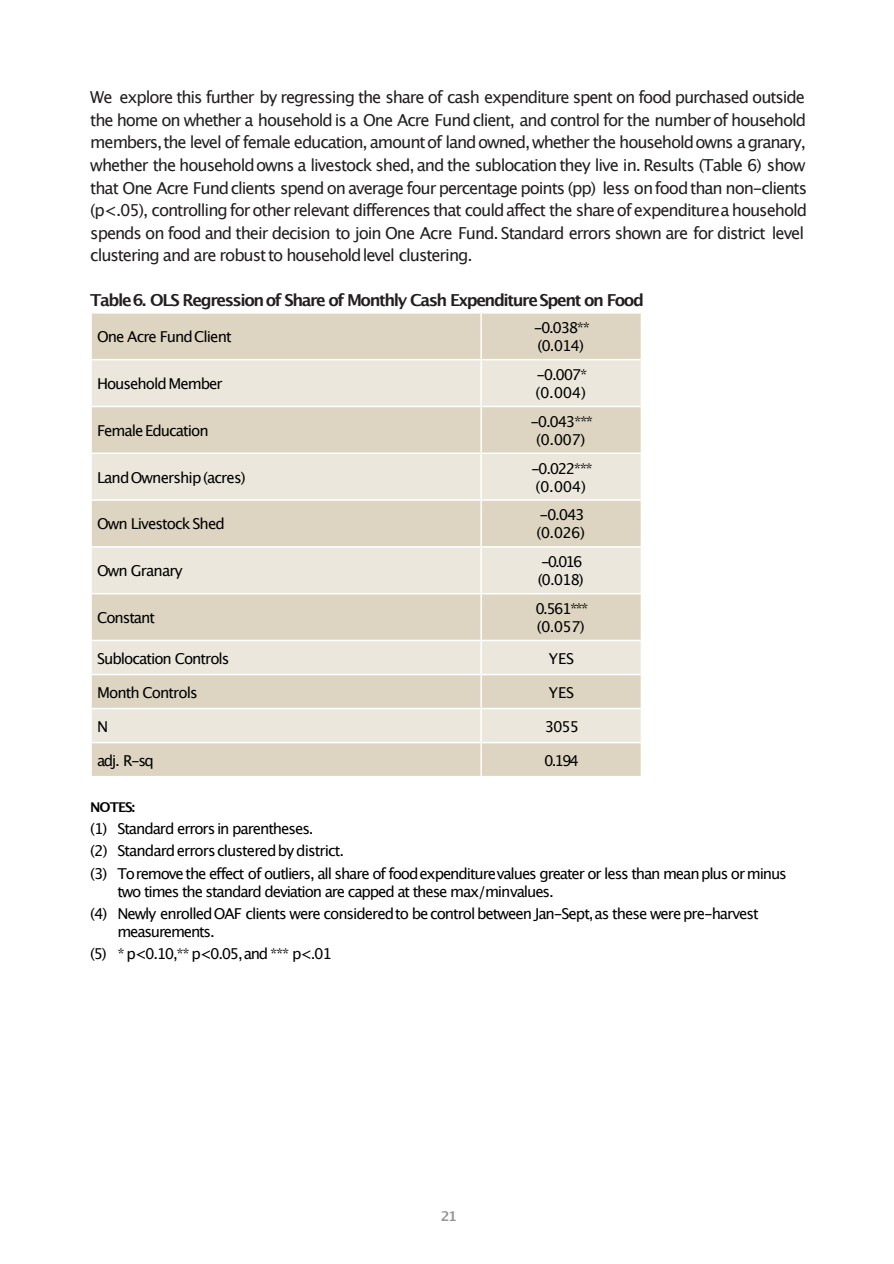
<style>
.page{position:relative;width:894px;height:1264px;background:#fff}
.page>*{position:absolute;margin:0;border:0;box-sizing:border-box;transform-origin:0 0}
.t1{font:16.5px/22.5px "Lucida Grande";letter-spacing:-.065em;color:#231f20}
.t2{font:700 16.5px "Lucida Grande";letter-spacing:-.085em;color:#231f20}
.t3{font:15px/18px "Lucida Grande";letter-spacing:-.07em;color:#000}
.t4{font:700 13.5px "Lucida Grande";letter-spacing:-.08em;color:#000}
.t5{font:700 13.5px "Lucida Grande";color:#939598}
</style>
<div class="page">
<div style="left:92px;top:313px;width:548px;height:462px;background:#ddd5c1"></div>
<svg style="left:92px;top:360px;width:548px;height:381px;background:#e5dfd0"></svg>
<svg style="left:481px;top:407px;width:159px;height:232px;background:#e3dccc"></svg>
<hr style="left:481px;top:707px;width:161px;height:2px;background:#fff">
<hr style="left:481px;top:741px;width:161px;height:2px;background:#fff">
<hr style="left:480px;top:675px;width:1px;height:32px;background:#fff">
<hr style="left:90px;top:707px;width:391px;height:2px;background:#fff">
<hr style="left:480px;top:709px;width:1px;height:32px;background:#fff">
<hr style="left:90px;top:741px;width:391px;height:2px;background:#fff">
<hr style="left:480px;top:743px;width:1px;height:32px;background:#fff">
<hr style="left:480px;top:313px;width:1px;height:46px;background:#fff">
<hr style="left:90px;top:359px;width:391px;height:1px;background:#fff">
<hr style="left:481px;top:359px;width:161px;height:1px;background:#fff">
<hr style="left:480px;top:360px;width:1px;height:45px;background:#fff">
<hr style="left:90px;top:405px;width:391px;height:2px;background:#fff">
<hr style="left:481px;top:405px;width:161px;height:2px;background:#fff">
<hr style="left:480px;top:407px;width:1px;height:45px;background:#fff">
<hr style="left:90px;top:452px;width:391px;height:2px;background:#fff">
<hr style="left:481px;top:452px;width:161px;height:2px;background:#fff">
<hr style="left:480px;top:454px;width:1px;height:45px;background:#fff">
<hr style="left:90px;top:499px;width:391px;height:1px;background:#fff">
<hr style="left:481px;top:499px;width:161px;height:1px;background:#fff">
<hr style="left:480px;top:500px;width:1px;height:46px;background:#fff">
<hr style="left:90px;top:546px;width:391px;height:1px;background:#fff">
<hr style="left:481px;top:546px;width:161px;height:1px;background:#fff">
<hr style="left:480px;top:547px;width:1px;height:45px;background:#fff">
<hr style="left:90px;top:592px;width:391px;height:2px;background:#fff">
<hr style="left:481px;top:592px;width:161px;height:2px;background:#fff">
<hr style="left:480px;top:594px;width:1px;height:45px;background:#fff">
<hr style="left:90px;top:639px;width:391px;height:2px;background:#fff">
<hr style="left:481px;top:639px;width:161px;height:2px;background:#fff">
<hr style="left:480px;top:641px;width:1px;height:32px;background:#fff">
<hr style="left:90px;top:673px;width:391px;height:2px;background:#fff">
<hr style="left:481px;top:673px;width:161px;height:2px;background:#fff">
<p class="t1" style="left:90px;top:87px;width:718px">We explore this further by regressing the share of cash expenditure spent on food purchased outside the home on whether a household is a One Acre Fund client, and control for the number of household members,the level of female education, amount of land owned, whether the household owns a granary, whether the householdowns a livestock shed, and the sublocation they live in. Results (Table 6) show that One Acre Fundclients spend on average four percentage points (pp) less on food than non-clients (p&lt;.05), controlling for other relevant differences that could affect the share of expenditurea household spends on food and their decision to join One Acre Fund. Standard errors shown are for district level clustering and are robust to householdlevel clustering.</p>
<p class="t2" style="left:90px;top:293px;width:555px">Table6. OLS Regression of Share of Monthly Cash Expenditure Spent on Food</p>
<p class="t3" style="left:97px;top:329px;width:136px">One Acre FundClient</p>
<p class="t3" style="left:533px;top:320px;width:58px">-0.038** (0.014)</p>
<p class="t3" style="left:97px;top:375px;width:127px">Household Member</p>
<p class="t3" style="left:535px;top:366px;width:53px">-0.007* (0.004)</p>
<p class="t3" style="left:97px;top:422px;width:113px">Female Education</p>
<p class="t3" style="left:530px;top:413px;width:64px;text-align:center">-0.043*** (0.007)</p>
<p class="t3" style="left:97px;top:469px;width:150px">LandOwnership (acres)</p>
<p class="t3" style="left:531px;top:460px;width:63px;text-align:center">-0.022*** (0.004)</p>
<p class="t3" style="left:97px;top:516px;width:129px">Own Livestock Shed</p>
<p class="t3" style="left:536px;top:507px;width:50px">-0.043 (0.026)</p>
<p class="t3" style="left:97px;top:563px;width:87px">Own Granary</p>
<p class="t3" style="left:537px;top:554px;width:47px">-0.016 (0.018)</p>
<p class="t3" style="left:97px;top:609px;width:59px">Constant</p>
<p class="t3" style="left:535px;top:600px;width:55px">0.561*** (0.057)</p>
<p class="t3" style="left:97px;top:650px;width:134px">Sublocation Controls</p>
<p class="t3" style="left:548px;top:650px;width:27px">YES</p>
<p class="t3" style="left:97px;top:684px;width:102px">Month Controls</p>
<p class="t3" style="left:548px;top:684px;width:27px">YES</p>
<p class="t3" style="left:97px;top:718px;width:13px">N</p>
<p class="t3" style="left:544px;top:718px;width:36px">3055</p>
<p class="t3" style="left:97px;top:752px;width:58px">adj. R-sq</p>
<p class="t3" style="left:544px;top:752px;width:36px">0.194</p>
<p class="t4" style="left:90px;top:801px;width:46px">NOTES:</p>
<p class="t3" style="left:90px;top:818px;width:697px;line-height:22.2px">(1) Standard errors in parentheses.<br>(2) Standarderrorsclustered by district.<br>(3) Toremove the effect of outliers, all share of foodexpenditurevalues greater or less than mean plus or minus</p>
<p class="t3" style="left:90px;top:881px;width:669px;line-height:22.2px;text-indent:27px">two times the standard deviation are capped at these max/minvalues.<br>(4) Newly enrolled OAF clients were consideredto be control between Jan-Sept,as these were pre-harvest</p>
<p class="t3" style="left:90px;top:921px;width:243px;line-height:22.2px;text-indent:27px">measurements.<br>(5) * p&lt;0.10,** p&lt;0.05, and *** p&lt;.01</p>
<p class="t5" style="left:440px;top:1210px;width:18px">21</p>
</div>
